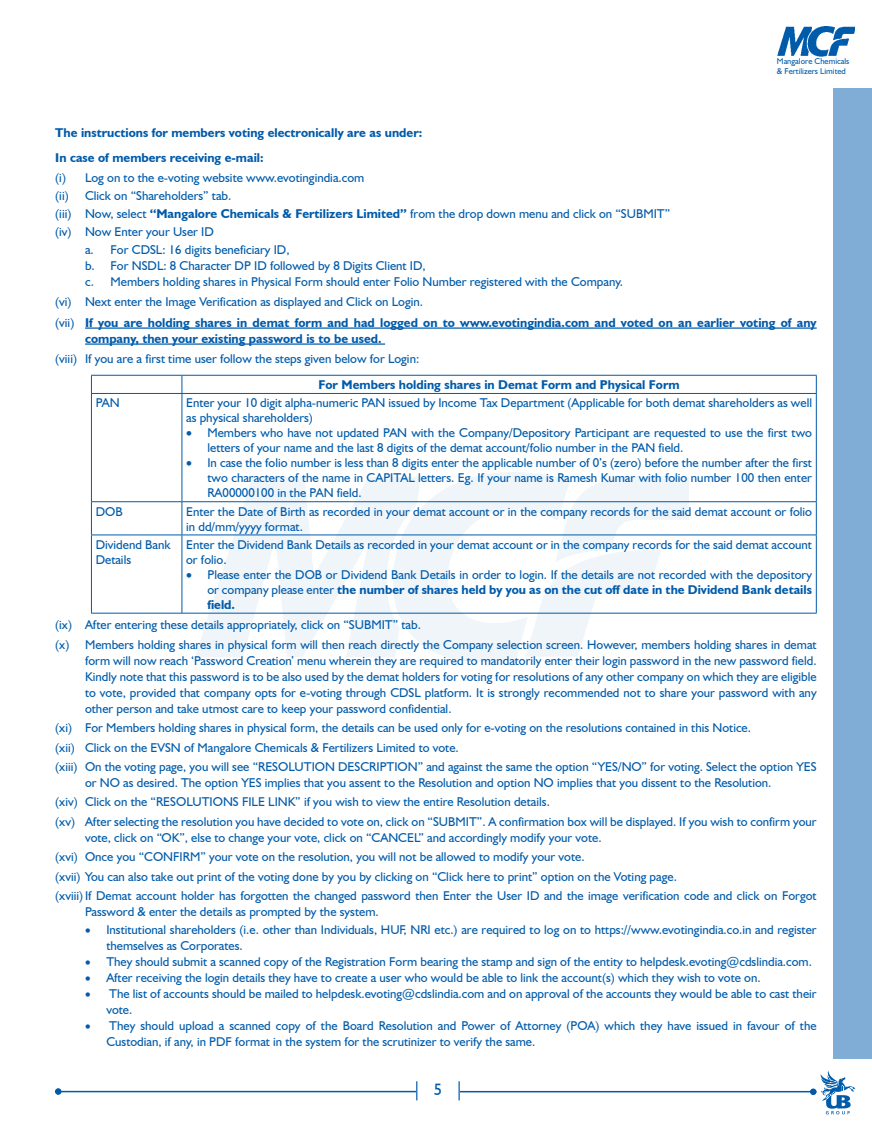
<style>
.page{position:relative;width:872px;height:1136px;background:#fff}
.page>*{position:absolute;margin:0;border:0;box-sizing:border-box;transform-origin:0 0}
.t1{font:16.5px "Humanist 521 BT";color:#005baa}
.t2{font:12.75px/15px "Humanist 521 BT";color:#005baa}
.t3{font:700 12.75px/24.5px "Humanist 521 BT";color:#005baa}
.t4{font:8.4px/10.1px "Humanist 521 BT";color:#005baa}
.s1{font-weight:700}
.s2{font-weight:400}
</style>
<div class="page">
<img style="left:195px;top:473px;width:493px;height:189px">
<img style="left:777px;top:27px;width:78px;height:29px">
<hr style="left:60px;top:1090px;width:357px;height:2px;background:#005baa">
<hr style="left:460px;top:1090px;width:356px;height:2px;background:#005baa">
<svg style="left:55px;top:1088px;width:6px;height:6px"></svg>
<svg style="left:416px;top:1081px;width:1px;height:19px"></svg>
<svg style="left:458px;top:1081px;width:2px;height:19px"></svg>
<div style="left:833px;top:88px;width:39px;height:969px;background:#80add5"></div>
<svg style="left:810px;top:1070px;width:45px;height:44px"></svg>
<hr style="left:85px;top:327px;width:731px;height:1px;background:#005baa">
<hr style="left:85px;top:343px;width:300px;height:1px;background:#005baa">
<hr style="left:91px;top:375px;width:91px;height:1px;background:#005baa">
<svg style="left:91px;top:375px;width:1px;height:18px"></svg>
<hr style="left:182px;top:375px;width:634px;height:1px;background:#005baa">
<svg style="left:181px;top:375px;width:1px;height:18px"></svg>
<svg style="left:816px;top:375px;width:1px;height:18px"></svg>
<hr style="left:91px;top:393px;width:91px;height:1px;background:#005baa">
<hr style="left:91px;top:394px;width:1px;height:107px;background:#005baa">
<hr style="left:182px;top:393px;width:634px;height:1px;background:#005baa">
<hr style="left:181px;top:394px;width:1px;height:107px;background:#005baa">
<hr style="left:816px;top:394px;width:1px;height:107px;background:#005baa">
<hr style="left:91px;top:501px;width:91px;height:1px;background:#005baa">
<hr style="left:91px;top:502px;width:1px;height:32px;background:#005baa">
<hr style="left:182px;top:501px;width:634px;height:1px;background:#005baa">
<hr style="left:181px;top:502px;width:1px;height:32px;background:#005baa">
<hr style="left:816px;top:502px;width:1px;height:32px;background:#005baa">
<hr style="left:91px;top:534px;width:91px;height:1px;background:#005baa">
<hr style="left:91px;top:535px;width:1px;height:77px;background:#005baa">
<hr style="left:182px;top:534px;width:634px;height:1px;background:#005baa">
<hr style="left:181px;top:535px;width:1px;height:77px;background:#005baa">
<hr style="left:816px;top:535px;width:1px;height:77px;background:#005baa">
<hr style="left:91px;top:612px;width:91px;height:1px;background:#005baa">
<hr style="left:182px;top:612px;width:634px;height:1px;background:#005baa">
<p class="t4" style="left:777px;top:56px;width:74px">Mangalore Chemicals &amp; Fertilizers Limited</p>
<p class="t3" style="left:55px;top:120px;width:368px">The instructions for members voting electronically are as under:<br>In case of members receiving e-mail:</p>
<p class="t2" style="left:55px;top:170px;width:310px">(i) Log on to the e-voting website www.evotingindia.com</p>
<p class="t2" style="left:55px;top:188px;width:178px">(ii) Click on “Shareholders” tab.</p>
<p class="t2" style="left:55px;top:206px;width:616px">(iii) Now, select <span class="s1">“Mangalore Chemicals &amp; Fertilizers Limited”</span> from the drop down menu and click on “SUBMIT”</p>
<p class="t2" style="left:55px;top:224px;width:160px">(iv) Now Enter your User ID</p>
<p class="t2" style="left:85px;top:242px;width:206px">a. For CDSL: 16 digits beneficiary ID,</p>
<p class="t2" style="left:85px;top:257px;width:539px;line-height:16px">b. For NSDL: 8 Character DP ID followed by 8 Digits Client ID,<br>c. Members holding shares in Physical Form should enter Folio Number registered with the Company.</p>
<p class="t3" style="left:55px;top:291px;width:763px;line-height:20.2px"><span class="s2">(vi) Next enter the Image Verification as displayed and Click on Login.<br>(vii)</span> If you are holding shares in demat form and had logged on to www.evotingindia.com and voted on an earlier voting of any</p>
<p class="t3" style="left:85px;top:326px;width:298px">company, then your existing password is to be used.</p>
<p class="t2" style="left:55px;top:351px;width:365px">(viii) If you are a first time user follow the steps given below for Login:</p>
<p class="t3" style="left:318px;top:372px;width:362px">For Members holding shares in Demat Form and Physical Form</p>
<p class="t2" style="left:96px;top:395px;width:26px">PAN</p>
<p class="t2" style="left:186px;top:395px;width:627px">Enter your 10 digit alpha-numeric PAN issued by Income Tax Department (Applicable for both demat shareholders as well as physical shareholders)</p>
<p class="t2" style="left:207px;top:425px;width:606px;text-indent:-21px">• Members who have not updated PAN with the Company/Depository Participant are requested to use the first two letters of your name and the last 8 digits of the demat account/folio number in the PAN field.</p>
<p class="t2" style="left:207px;top:455px;width:606px;text-align:justify;text-indent:-21px">• In case the folio number is less than 8 digits enter the applicable number of 0’s (zero) before the number after the first two characters of the name in CAPITAL letters. Eg. If your name is Ramesh Kumar with folio number 100 then enter RA00000100 in the PAN field.</p>
<p class="t2" style="left:96px;top:503px;width:29px">DOB</p>
<p class="t2" style="left:186px;top:503px;width:627px">Enter the Date of Birth as recorded in your demat account or in the company records for the said demat account or folio in dd/mm/yyyy format.</p>
<p class="t2" style="left:96px;top:536px;width:76px">Dividend Bank<br>Details</p>
<p class="t2" style="left:186px;top:536px;width:627px">Enter the Dividend Bank Details as recorded in your demat account or in the company records for the said demat account or folio.</p>
<p class="t2" style="left:207px;top:566px;width:606px;text-align:justify;text-indent:-21px">• Please enter the DOB or Dividend Bank Details in order to login. If the details are not recorded with the depository or company please enter <span class="s1">the number of shares held by you as on the cut off date in the Dividend Bank details field.</span></p>
<p class="t2" style="left:55px;top:615px;width:763px;line-height:19.4px">(ix) After entering these details appropriately, click on “SUBMIT” tab.<br>(x) Members holding shares in physical form will then reach directly the Company selection screen. However, members holding shares in demat</p>
<p class="t2" style="left:85px;top:652px;width:733px;line-height:16px;text-align:justify">form will now reach ‘Password Creation’ menu wherein they are required to mandatorily enter their login password in the new password field.<br>Kindly note that this password is to be also used by the demat holders for voting for resolutions of any other company on which they are eligible to vote, provided that company opts for e-voting through CDSL platform. It is strongly recommended not to share your password with any other person and take utmost care to keep your password confidential.</p>
<p class="t2" style="left:55px;top:717px;width:763px;line-height:19.4px">(xi) For Members holding shares in physical form, the details can be used only for e-voting on the resolutions contained in this Notice.<br>(xii) Click on the EVSN of Mangalore Chemicals &amp; Fertilizers Limited to vote.<br>(xiii) On the voting page, you will see “RESOLUTION DESCRIPTION” and against the same the option “YES/NO” for voting. Select the option YES</p>
<p class="t2" style="left:55px;top:772px;width:763px;line-height:19.4px;text-indent:30px">or NO as desired. The option YES implies that you assent to the Resolution and option NO implies that you dissent to the Resolution.<br>(xiv) Click on the “RESOLUTIONS FILE LINK” if you wish to view the entire Resolution details.<br>(xv) After selecting the resolution you have decided to vote on, click on “SUBMIT”. A confirmation box will be displayed. If you wish to confirm your</p>
<p class="t2" style="left:55px;top:827px;width:763px;line-height:19.4px;text-indent:30px">vote, click on “OK”, else to change your vote, click on “CANCEL” and accordingly modify your vote.<br>(xvi) Once you “CONFIRM” your vote on the resolution, you will not be allowed to modify your vote.<br>(xvii) You can also take out print of the voting done by you by clicking on “Click here to print” option on the Voting page.<br>(xviii)If Demat account holder has forgotten the changed password then Enter the User ID and the image verification code and click on Forgot</p>
<p class="t2" style="left:85px;top:903px;width:295px">Password &amp; enter the details as prompted by the system.</p>
<p class="t2" style="left:106px;top:921px;width:712px;line-height:16px;text-indent:-21px">• Institutional shareholders (i.e. other than Individuals, HUF, NRI etc.) are required to log on to https://www.evotingindia.co.in and register themselves as Corporates.</p>
<p class="t2" style="left:85px;top:953px;width:728px">• They should submit a scanned copy of the Registration Form bearing the stamp and sign of the entity to helpdesk.evoting@cdslindia.com.</p>
<p class="t2" style="left:85px;top:969px;width:677px">• After receiving the login details they have to create a user who would be able to link the account(s) which they wish to vote on.</p>
<p class="t2" style="left:106px;top:985px;width:712px;line-height:16px;text-indent:-21px">• The list of accounts should be mailed to helpdesk.evoting@cdslindia.com and on approval of the accounts they would be able to cast their vote.</p>
<p class="t2" style="left:106px;top:1017px;width:712px;line-height:16px;text-indent:-21px">• They should upload a scanned copy of the Board Resolution and Power of Attorney (POA) which they have issued in favour of the<br>Custodian, if any, in PDF format in the system for the scrutinizer to verify the same.</p>
<p class="t1" style="left:434px;top:1079px;width:10px">5</p>
</div>
